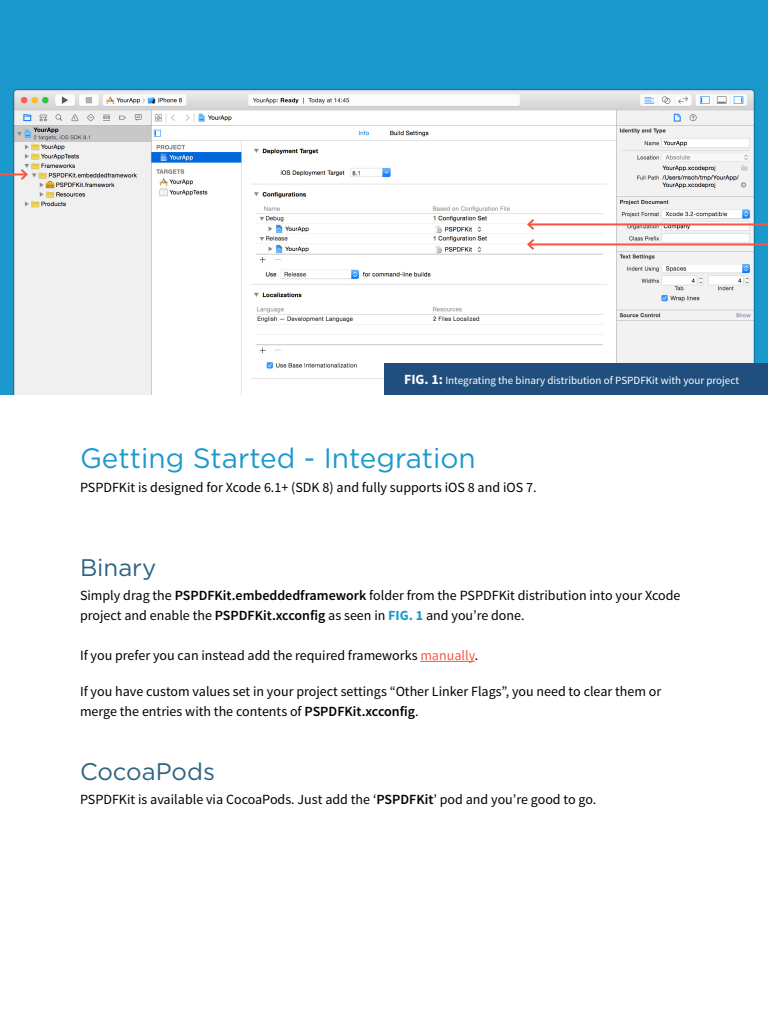
<style>
.page{position:relative;width:768px;height:1024px;background:#fff}
.page>*{position:absolute;margin:0;border:0;box-sizing:border-box;transform-origin:0 0}
.t1{font:28px "Gotham";color:#1c9acc}
.Subtitle{font:24px "Gotham";color:#2e6283}
.Paragraph{font:14px/20px "Source Sans Pro";color:#000}
.Figure_Text{font:11px "Source Sans Pro";color:#fff}
.s1{font-weight:700;font-size:14px}
.s2{font-weight:600}
.s3{font-weight:700;color:#1c99cc}
.s4{color:#fa5442}
</style>
<div class="page">
<div style="left:0;top:0;width:768px;height:395px;background:#1c99cc"></div>
<hr style="left:420px;top:661px;width:55px;height:1px;background:#fa5442">
<img style="left:12px;top:89px;width:744px;height:306px">
<div style="left:384px;top:363px;width:384px;height:32px;background:#204f7d"></div>
<hr style="left:0;top:173px;width:27px;height:2px;background:#fa5442">
<svg style="left:19px;top:167px;width:10px;height:15px"></svg>
<hr style="left:528px;top:223px;width:240px;height:2px;background:#fa5442">
<hr style="left:528px;top:243px;width:240px;height:2px;background:#fa5442">
<svg style="left:526px;top:217px;width:10px;height:35px"></svg>
<p class="Figure_Text" style="left:404px;top:374px;width:337px"><span class="s1">FIG. 1:</span> Integrating the binary distribution of PSPDFKit with your project</p>
<p class="t1" style="left:80px;top:440px;width:397px">Getting Started - Integration</p>
<p class="Paragraph" style="left:80px;top:478px;width:458px">PSPDFKit is designed for Xcode 6.1+ (SDK 8) and fully supports iOS 8 and iOS 7.</p>
<p class="Subtitle" style="left:80px;top:552px;width:78px">Binary</p>
<p class="Paragraph" style="left:80px;top:586px;width:602px">Simply drag the <span class="s2">PSPDFKit.embeddedframework</span> folder from the PSPDFKit distribution into your Xcode project and enable the <span class="s2">PSPDFKit.xcconfig</span> as seen in <span class="s3">FIG. 1</span> and you’re done.</p>
<p class="Paragraph" style="left:80px;top:646px;width:400px">If you prefer you can instead add the required frameworks <span class="s4">manually</span>.</p>
<p class="Paragraph" style="left:80px;top:682px;width:583px">If you have custom values set in your project settings “Other Linker Flags”, you need to clear them or merge the entries with the contents of <span class="s2">PSPDFKit.xcconfig</span>.</p>
<p class="Subtitle" style="left:80px;top:756px;width:137px">CocoaPods</p>
<p class="Paragraph" style="left:80px;top:790px;width:518px">PSPDFKit is available via CocoaPods. Just add the ‘<span class="s2">PSPDFKit</span>’ pod and you’re good to go.</p>
</div>
